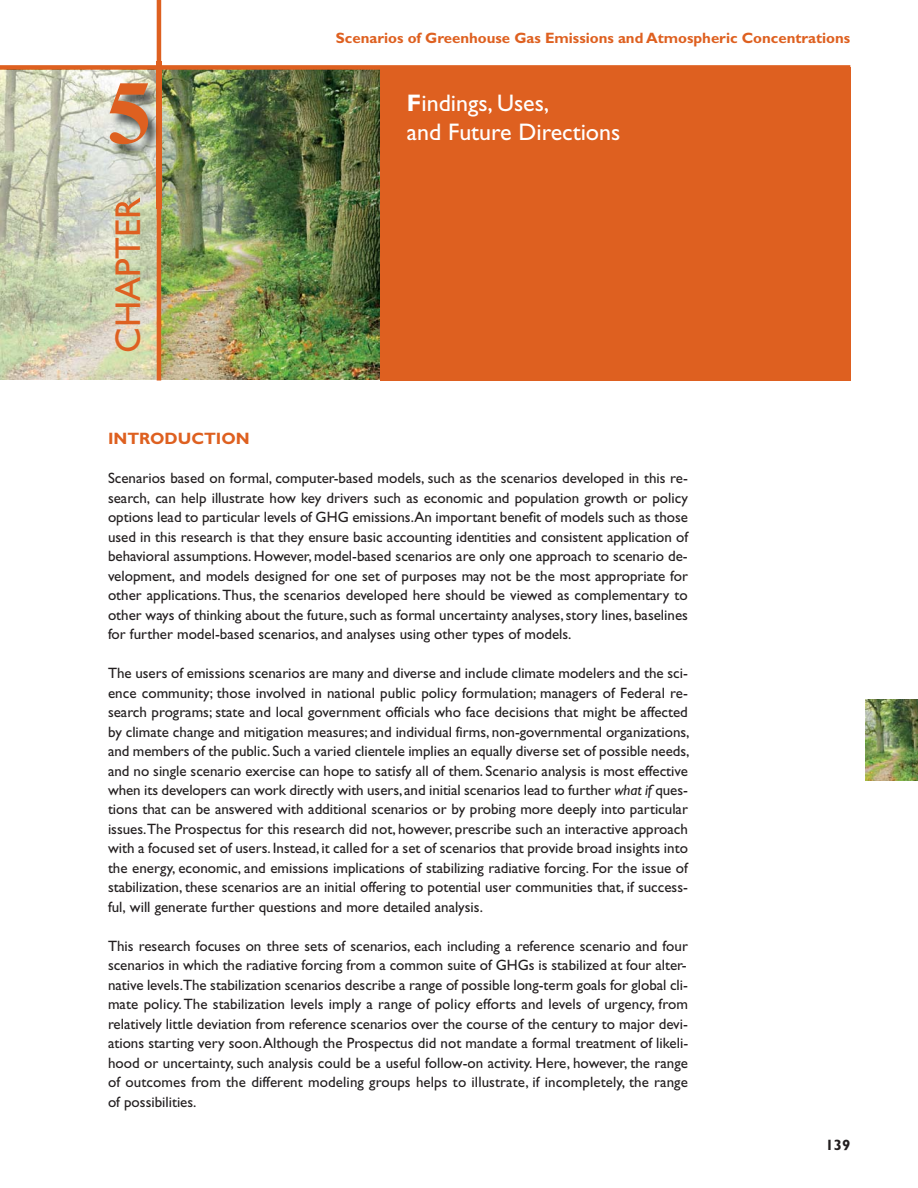
<style>
.page{position:relative;width:918px;height:1188px;background:#fff}
.page>*{position:absolute;margin:0;border:0;box-sizing:border-box;transform-origin:0 0}
.t1{font:700 90px "Times New Roman";color:#de6020}
.t2{font:36px "Gill Sans";color:#de6020}
.t3{font:24px/28.8px "Gill Sans";color:#fff}
.t4{font:700 16.5px "Gill Sans";color:#de6020}
.t5{font:15px/19.5px "Gill Sans";color:#231f20;text-align:justify}
.t6{font:700 15px "Gill Sans";color:#de6020}
.t7{font:700 15px "Gill Sans";color:#231f20}
.s1{font-weight:700}
.s2{font-style:italic}
</style>
<div class="page">
<img style="left:161px;top:70px;width:219px;height:309px">
<div style="left:380px;top:68px;width:470px;height:313px;background:#de6020"></div>
<img style="left:0;top:209px;width:157px;height:170px">
<hr style="left:157px;top:0;width:4px;height:381px;background:#de6020">
<img style="left:156px;top:62px;width:131px;height:147px">
<img style="left:0;top:70px;width:157px;height:139px">
<img style="left:157px;top:62px;width:4px;height:147px">
<img style="left:115px;top:197px;width:25px;height:12px">
<div style="left:0;top:65px;width:850px;height:5px;background:#de6020"></div>
<img style="left:866px;top:700px;width:52px;height:81px">
<h1 class="t1" style="left:107px;top:83px;width:46px">5</h1>
<h2 class="t2" style="left:115px;top:353px;width:157px;rotate:-90deg">CHAPTER</h2>
<p class="t6" style="left:336px;top:33px;width:516px">Scenarios of Greenhouse Gas Emissions and Atmospheric Concentrations</p>
<h3 class="t3" style="left:407px;top:91px;width:215px"><span class="s1">F</span>indings, Uses,<br>and Future Directions</h3>
<p class="t4" style="left:108px;top:433px;width:143px">INTRODUCTION</p>
<p class="t5" style="left:108px;top:470px;width:582px">Scenarios based on formal, computer-based models, such as the scenarios developed in this re&shy;search, can help illustrate how key drivers such as economic and population growth or policy options lead to particular levels of GHG emissions.An important benefit of models such as those used in this research is that they ensure basic accounting identities and consistent application of behavioral assumptions. However, model-based scenarios are only one approach to scenario de&shy;velopment, and models designed for one set of purposes may not be the most appropriate for other applications. Thus, the scenarios developed here should be viewed as complementary to other ways of thinking about the future, such as formal uncertainty analyses, story lines, baselines for further model-based scenarios, and analyses using other types of models.</p>
<p class="t5" style="left:108px;top:665px;width:583px">The users of emissions scenarios are many and diverse and include climate modelers and the sci&shy;ence community; those involved in national public policy formulation; managers of Federal re&shy;search programs; state and local government officials who face decisions that might be affected by climate change and mitigation measures; and individual firms, non-governmental organizations, and members of the public. Such a varied clientele implies an equally diverse set of possible needs, and no single scenario exercise can hope to satisfy all of them. Scenario analysis is most effective when its developers can work directly with users, and initial scenarios lead to further <span class="s2">what if</span> ques&shy;tions that can be answered with additional scenarios or by probing more deeply into particular issues.The Prospectus for this research did not, however, prescribe such an interactive approach with a focused set of users. Instead, it called for a set of scenarios that provide broad insights into the energy, economic, and emissions implications of stabilizing radiative forcing. For the issue of stabilization, these scenarios are an initial offering to potential user communities that, if success&shy;ful, will generate further questions and more detailed analysis.</p>
<p class="t5" style="left:108px;top:938px;width:582px">This research focuses on three sets of scenarios, each including a reference scenario and four scenarios in which the radiative forcing from a common suite of GHGs is stabilized at four alter&shy;native levels.The stabilization scenarios describe a range of possible long-term goals for global cli&shy;mate policy. The stabilization levels imply a range of policy efforts and levels of urgency, from relatively little deviation from reference scenarios over the course of the century to major devi&shy;ations starting very soon. Although the Prospectus did not mandate a formal treatment of likeli&shy;hood or uncertainty, such analysis could be a useful follow-on activity. Here, however, the range of outcomes from the different modeling groups helps to illustrate, if incompletely, the range of possibilities.</p>
<p class="t7" style="left:826px;top:1140px;width:26px">139</p>
</div>
